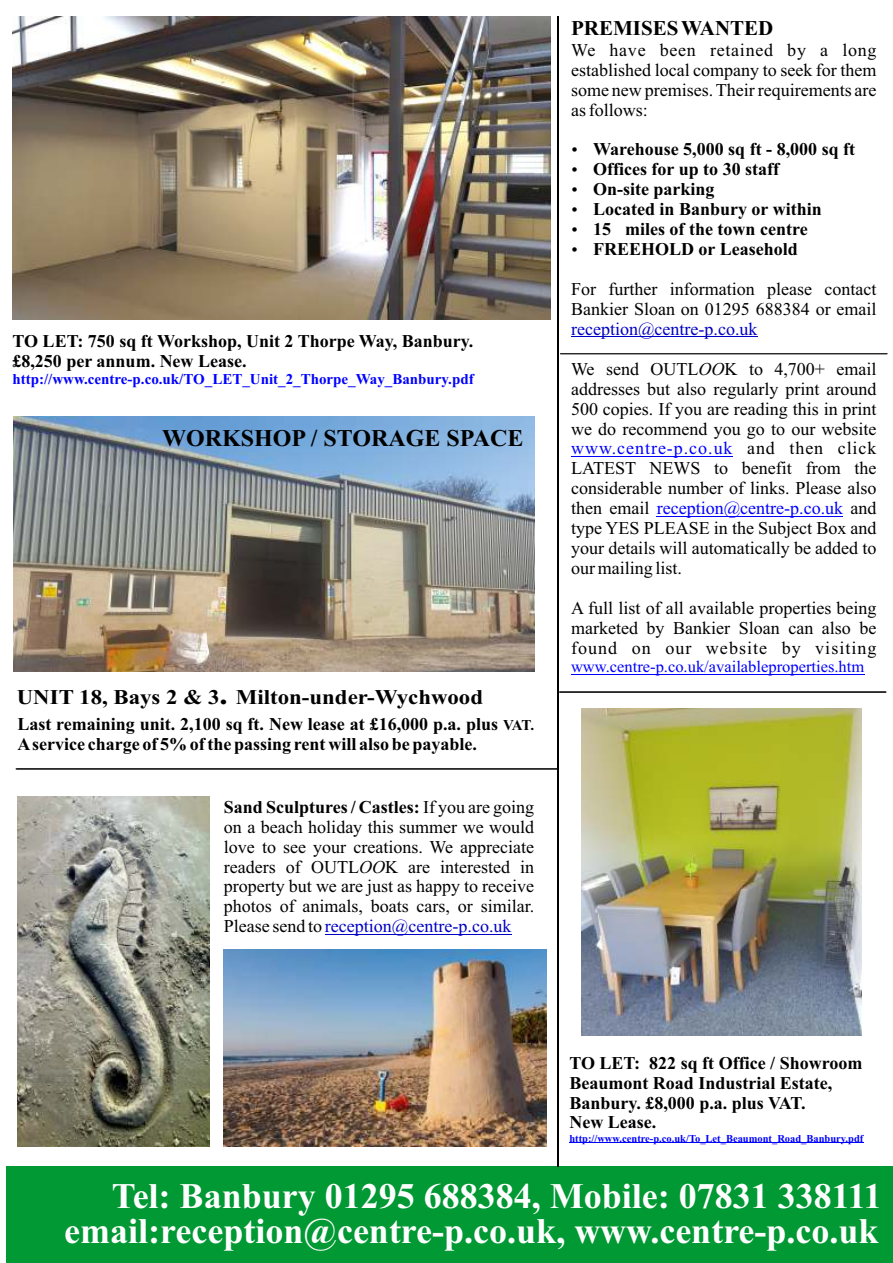
<style>
.page{position:relative;width:893px;height:1263px;background:#fff}
.page>*{position:absolute;margin:0;border:0;box-sizing:border-box;transform-origin:0 0}
.t1{font:700 36px/34.2px "Times New Roman";color:#fff;text-align:right}
.t2{font:700 24px "Times New Roman";color:#000}
.t3{font:700 21px "Times New Roman";color:#000;scale:1.09 1}
.t4{font:700 21px "Times New Roman";color:#000}
.t5{font:18px/20px "Times New Roman";color:#000;text-align:justify}
.t6{font:700 18px/20px "Times New Roman";color:#000}
.t7{font:18px "Times New Roman";color:#0000c4}
.t8{font:16.5px "Times New Roman";color:#00f}
.t9{font:700 15px "Times New Roman";color:#00f}
.t10{font:700 10.5px "Times New Roman";color:#00f}
.s1{font-size:30px}
.s2{font-size:15px}
.s3{font-weight:700}
.s4{font-style:italic}
.s5{color:#0000c4}
.s6{color:#00f}
</style>
<div class="page">
<div style="left:6px;top:1166px;width:887px;height:97px;background:#093"></div>
<img style="left:224px;top:949px;width:323px;height:198px">
<hr style="left:325px;top:934px;width:186px;height:1px;background:#0000c4">
<hr style="left:16px;top:769px;width:542px;height:1px;background:#2b2a29">
<hr style="left:557px;top:16px;width:1px;height:1151px;background:#000">
<hr style="left:571px;top:336px;width:187px;height:1px;background:#0000c4">
<hr style="left:571px;top:456px;width:162px;height:1px;background:#00f">
<hr style="left:657px;top:516px;width:186px;height:1px;background:#00f">
<hr style="left:571px;top:674px;width:293px;height:1px;background:#00f">
<hr style="left:569px;top:1143px;width:294px;height:1px;background:#00f">
<img style="left:17px;top:797px;width:192px;height:350px">
<hr style="left:560px;top:353px;width:327px;height:1px;background:#2b2a29">
<hr style="left:559px;top:692px;width:327px;height:1px;background:#2b2a29">
<img style="left:12px;top:16px;width:539px;height:303px">
<img style="left:13px;top:417px;width:521px;height:254px">
<img style="left:582px;top:709px;width:279px;height:327px">
<p class="t6" style="left:12px;top:333px;width:462px">TO LET: 750 sq ft Workshop, Unit 2 Thorpe Way, Banbury. £8,250 per annum. New Lease.</p>
<p class="t9" style="left:12px;top:374px;width:463px">http://www.centre-p.co.uk/TO_LET_Unit_2_Thorpe_Way_Banbury.pdf</p>
<h2 class="t2" style="left:162px;top:430px;width:363px">WORKSHOP / STORAGE SPACE</h2>
<p class="t3" style="left:17px;top:690px;width:429px">UNIT 18, Bays 2 &amp; 3<span class="s1">.</span> Milton-under-Wychwood</p>
<p class="t6" style="left:17px;top:716px;width:518px">Last remaining unit. 2,100 sq ft. New lease at £16,000 p.a. plus <span class="s2">VAT.<br></span>Aservice charge of 5% of the passing rent will also be payable.</p>
<p class="t5" style="left:224px;top:798px;width:312px"><span class="s3">Sand Sculptures / Castles:</span> If you are going on a beach holiday this summer we would love to see your creations. We appreciate readers of OUTL<span class="s4">OO</span>K are interested in property but we are just as happy to receive photos of animals, boats cars, or similar.<br>Please send to <span class="s5">reception@centre-p.co.uk</span></p>
<p class="t4" style="left:571px;top:21px;width:204px">PREMISES WANTED</p>
<p class="t5" style="left:571px;top:41px;width:307px">We have been retained by a long established local company to seek for them some new premises. Their requirements are as follows:</p>
<p class="t6" style="left:593px;top:141px;width:264px">Warehouse 5,000 sq ft - 8,000 sq ft<br>Offices for up to 30 staff<br>On-site parking<br>Located in Banbury or within<br>15 miles of the town centre<br>FREEHOLD or Leasehold</p>
<p class="t5" style="left:571px;top:281px;width:307px">For further information please contact<br>Bankier Sloan on 01295 688384 or email</p>
<p class="t7" style="left:571px;top:322px;width:188px">reception@centre-p.co.uk</p>
<p class="t5" style="left:571px;top:360px;width:307px">We send OUTL<span class="s4">OO</span>K to 4,700+ email addresses but also regularly print around 500 copies. If you are reading this in print we do recommend you go to our website <span class="s6">www.centre-p.co.uk</span> and then click LATEST NEWS to benefit from the considerable number of links. Please also then email <span class="s6">reception@centre-p.co.uk</span> and type YES PLEASE in the Subject Box and your details will automatically be added to our mailing list.</p>
<p class="t5" style="left:571px;top:600px;width:307px">A full list of all available properties being marketed by Bankier Sloan can also be found on our website by visiting</p>
<p class="t8" style="left:571px;top:661px;width:295px">www.centre-p.co.uk/availableproperties.htm</p>
<p class="t6" style="left:569px;top:1054px;width:295px">TO LET: 822 sq ft Office / Showroom<br>Beaumont Road Industrial Estate,<br>Banbury. £8,000 p.a. plus VAT.<br>New Lease.</p>
<p class="t10" style="left:569px;top:1134px;width:296px">http://www.centre-p.co.uk/To_Let_Beaumont_Road_Banbury.pdf</p>
<h1 class="t1" style="left:64px;top:1183px;width:819px">Tel: Banbury 01295 688384, Mobile: 07831 338111 email:reception@centre-p.co.uk, www.centre-p.co.uk</h1>
</div>
